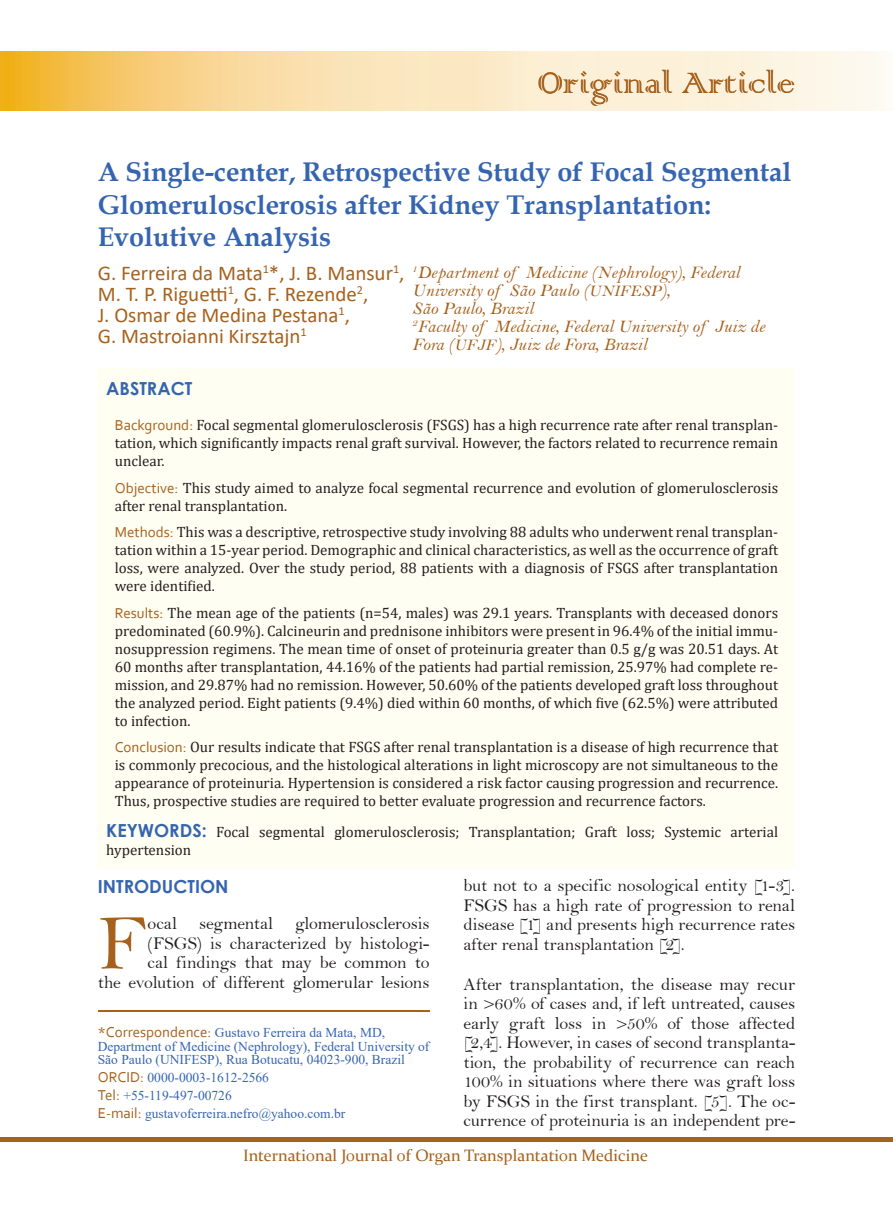
<style>
.page{position:relative;width:893px;height:1212px;background:#fff}
.page>*{position:absolute;margin:0;border:0;box-sizing:border-box;transform-origin:0 0}
.t1{font:79.65px "Bell";color:#a6611c}
.t2{font:39px "Colonna";color:#a6611c}
.t3{font:700 27px/32.4px "Book Antiqua";color:#3665b0}
.t4{font:21px/21px "Calibri";color:#a6611c}
.t5{font:18px/19.5px "Bell";letter-spacing:-.01em;color:#231f20;text-align:justify}
.t6{font:18px/18px "Bell MT Italic";color:#a6611c}
.t7{font:700 18px "Century Gothic";color:#3665b0}
.t8{font:16.5px "Constantia";color:#a6611c}
.t9{font:15px/18px "Cambria";color:#231f20;text-align:justify}
.t10{font:13.5px/13.5px "Times New Roman";color:#3665b0}
.s1{font-size:16.5px}
.s2{font-family:"Corbel";color:#a6611c}
.s3{font-family:"Century Gothic";font-weight:700;font-size:18px;color:#3665b0}
.s4{font-family:"Corbel";font-size:15px;color:#a6611c}
</style>
<div class="page">
<div style="left:0;top:1137px;width:893px;height:5px;background:#a6611c"></div>
<img style="left:0;top:52px;width:882px;height:59px">
<div style="left:98px;top:368px;width:697px;height:500px;background:#fffef2"></div>
<hr style="left:98px;top:1010px;width:332px;height:2px;background:#a6611c">
<h2 class="t2" style="left:538px;top:57px;width:259px">Original Article</h2>
<h3 class="t3" style="left:98px;top:156px;width:695px">A Single-center, Retrospective Study of Focal Segmental<br>Glomerulosclerosis after Kidney Transplantation:<br>Evolutive Analysis</h3>
<h3 class="t4" style="left:98px;top:262px;width:308px">G. Ferreira da Mata<sup>1</sup>*, J. B. Mansur<sup>1</sup>,<br>M. T. P. Riguetti<sup>1</sup>, G. F. Rezende<sup>2</sup>,<br>J. Osmar de Medina Pestana<sup>1</sup>,<br>G. Mastroianni Kirsztajn<sup>1</sup></h3>
<p class="t6" style="left:412px;top:263px;width:354px"><sup>1</sup>Department of Medicine (Nephrology), Federal University of São Paulo (<span class="s1">UNIFESP</span>),<br>São Paulo, Brazil<br><sup>2</sup>Faculty of Medicine, Federal University of Juiz de Fora (<span class="s1">UFJF</span>), Juiz de Fora, Brazil</p>
<p class="t7" style="left:106px;top:375px;width:88px">ABSTRACT</p>
<p class="t9" style="left:115px;top:416px;width:665px"><span class="s2">Background:</span> Focal segmental glomerulosclerosis (FSGS) has a high recurrence rate after renal transplan&shy;tation, which significantly impacts renal graft survival. However, the factors related to recurrence remain unclear.</p>
<p class="t9" style="left:115px;top:479px;width:665px"><span class="s2">Objective:</span> This study aimed to analyze focal segmental recurrence and evolution of glomerulosclerosis after renal transplantation.</p>
<p class="t9" style="left:115px;top:523px;width:665px"><span class="s2">Methods:</span> This was a descriptive, retrospective study involving 88 adults who underwent renal transplan&shy;tation within a 15-year period. Demographic and clinical characteristics, as well as the occurrence of graft loss, were analyzed. Over the study period, 88 patients with a diagnosis of FSGS after transplantation were identified.</p>
<p class="t9" style="left:115px;top:604px;width:665px"><span class="s2">Results:</span> The mean age of the patients (n=54, males) was 29.1 years. Transplants with deceased donors predominated (60.9%). Calcineurin and prednisone inhibitors were present in 96.4% of the initial immu&shy;nosuppression regimens. The mean time of onset of proteinuria greater than 0.5 g/g was 20.51 days. At 60 months after transplantation, 44.16% of the patients had partial remission, 25.97% had complete re&shy;mission, and 29.87% had no remission. However, 50.60% of the patients developed graft loss throughout the analyzed period. Eight patients (9.4%) died within 60 months, of which five (62.5%) were attributed to infection.</p>
<p class="t9" style="left:115px;top:738px;width:665px"><span class="s2">Conclusion:</span> Our results indicate that FSGS after renal transplantation is a disease of high recurrence that is commonly precocious, and the histological alterations in light microscopy are not simultaneous to the appearance of proteinuria. Hypertension is considered a risk factor causing progression and recurrence.<br>Thus, prospective studies are required to better evaluate progression and recurrence factors.</p>
<p class="t9" style="left:106px;top:822px;width:673px"><span class="s3">KEYWORDS:</span> Focal segmental glomerulosclerosis; Transplantation; Graft loss; Systemic arterial hypertension</p>
<p class="t7" style="left:98px;top:872px;width:129px">INTRODUCTION</p>
<h1 class="t1" style="left:98px;top:895px;width:51px">F</h1>
<p class="t5" style="left:98px;top:914px;width:333px;text-align:right">ocal segmental glomerulosclerosis (FSGS) is characterized by histologi-<br>cal findings that may be common to<br>the evolution of different glomerular lesions</p>
<p class="t10" style="left:98px;top:1026px;width:333px"><span class="s4">*Correspondence:</span> Gustavo Ferreira da Mata, MD,<br>Department of Medicine (Nephrology), Federal University of<br>São Paulo (UNIFESP), Rua Botucatu, 04023-900, Brazil</p>
<p class="t10" style="left:98px;top:1068px;width:249px;line-height:17.7px"><span class="s4">ORCID:</span> 0000-0003-1612-2566<br><span class="s4">Tel:</span> +55-119-497-00726<br><span class="s4">E-mail:</span> gustavoferreira.nefro@yahoo.com.br</p>
<p class="t5" style="left:463px;top:876px;width:333px">but not to a specific nosological entity [1-3].<br>FSGS has a high rate of progression to renal disease [1] and presents high recurrence rates after renal transplantation [2].</p>
<p class="t5" style="left:463px;top:974px;width:333px">After transplantation, the disease may recur in &gt;60% of cases and, if left untreated, causes early graft loss in &gt;50% of those affected [2,4]. However, in cases of second transplanta&shy;tion, the probability of recurrence can reach 100% in situations where there was graft loss by FSGS in the first transplant. [5]. The oc&shy;currence of proteinuria is an independent pre-</p>
<p class="t8" style="left:243px;top:1144px;width:406px">International Journal of Organ Transplantation Medicine</p>
</div>
